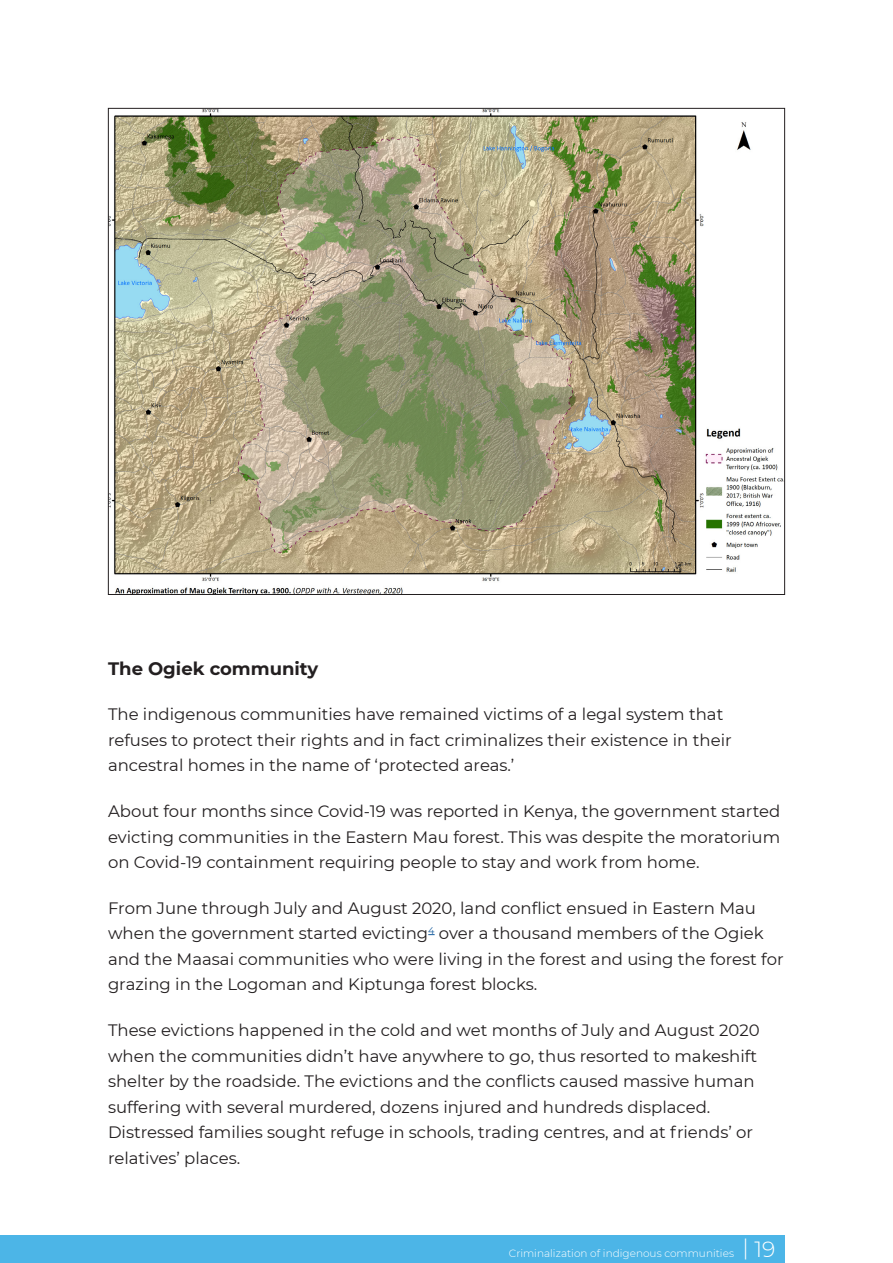
<style>
.page{position:relative;width:893px;height:1263px;background:#fff}
.page>*{position:absolute;margin:0;border:0;box-sizing:border-box;transform-origin:0 0}
.Heading_2{font:700 18px "Montserrat";color:#231f20}
.Body_Unindented{font:16.5px/25.5px "Montserrat";color:#231f20}
.t1{font:300 10.5px "Montserrat";color:#fff}
.s1{font-size:21.9px}
</style>
<div class="page">
<div style="left:0;top:1236px;width:785px;height:27px;background:#4cb5e7"></div>
<img style="left:110px;top:110px;width:673px;height:483px">
<p class="Heading_2" style="left:108px;top:655px;width:212px">The Ogiek community</p>
<p class="Body_Unindented" style="left:108px;top:701px;width:625px">The indigenous communities have remained victims of a legal system that refuses to protect their rights and in fact criminalizes their existence in their ancestral homes in the name of ‘protected areas.’</p>
<p class="Body_Unindented" style="left:108px;top:798px;width:674px;text-align:justify">About four months since Covid-19 was reported in Kenya, the government started evicting communities in the Eastern Mau forest. This was despite the moratorium on Covid-19 containment requiring people to stay and work from home.</p>
<p class="Body_Unindented" style="left:108px;top:895px;width:677px">From June through July and August 2020, land conflict ensued in Eastern Mau when the government started evicting<sup>4</sup> over a thousand members of the Ogiek and the Maasai communities who were living in the forest and using the forest for grazing in the Logoman and Kiptunga forest blocks.</p>
<p class="Body_Unindented" style="left:108px;top:1017px;width:653px">These evictions happened in the cold and wet months of July and August 2020 when the communities didn’t have anywhere to go, thus resorted to makeshift shelter by the roadside. The evictions and the conflicts caused massive human suffering with several murdered, dozens injured and hundreds displaced.<br>Distressed families sought refuge in schools, trading centres, and at friends’ or relatives’ places.</p>
<p class="t1" style="left:509px;top:1246px;width:268px">Criminalization of indigenous communities <sup>|</sup> <span class="s1">19</span></p>
</div>
